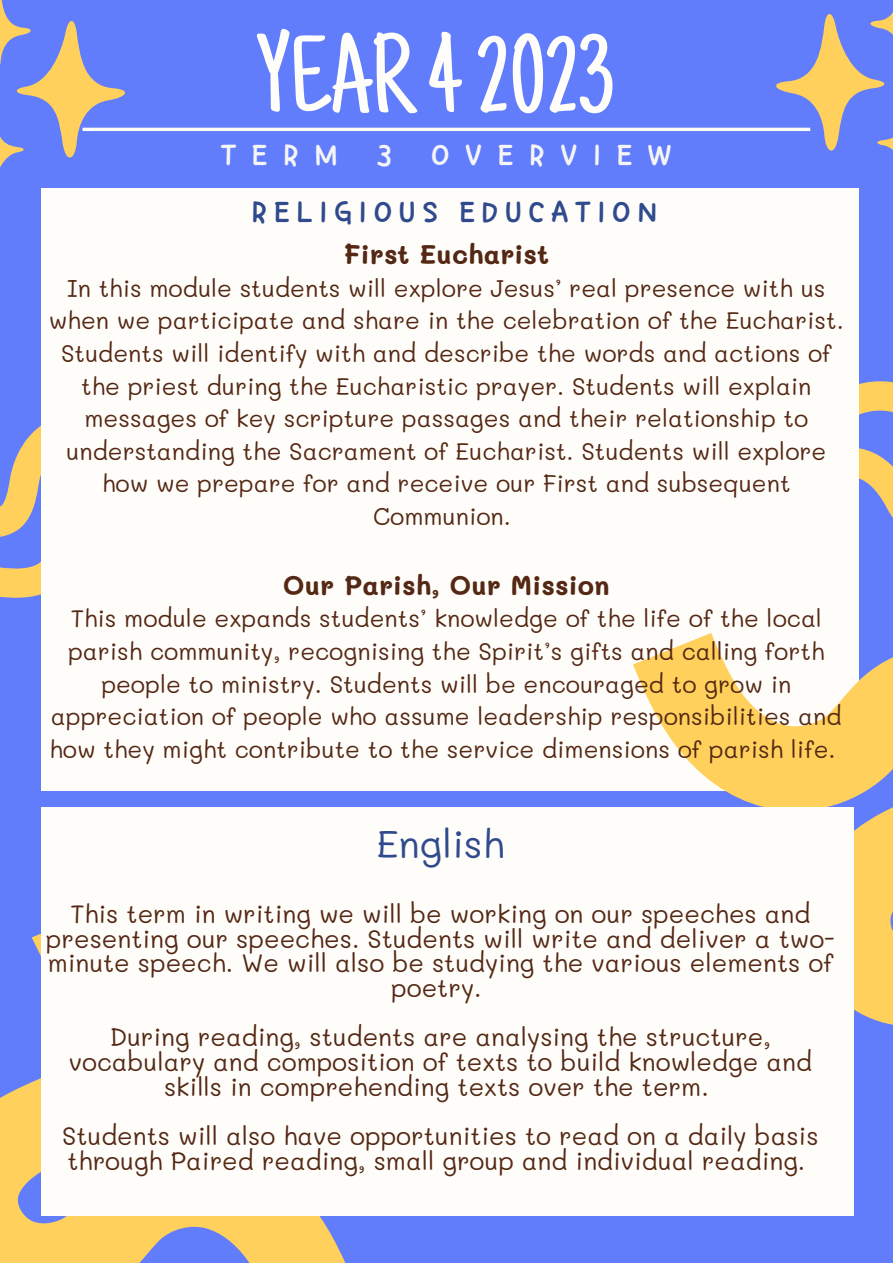
<style>
.page{position:relative;width:893px;height:1264px;background:#fff}
.page>*{position:absolute;margin:0;border:0;box-sizing:border-box;transform-origin:0 0}
.t1{font:111.6px "Just Another Hand";color:#fffdfa}
.t2{font:38.7px "Mali";color:#304a8e}
.t3{font:34.05px "TT Dalpangi R";letter-spacing:.185em;color:#304a8e}
.t4{font:34.05px "TT Dalpangi R";letter-spacing:.445em;color:#f5f5f5}
.t5{font:700 27px "Mali";color:#542814}
.t6{font:25.2px/24.8px "Mali";color:#542814;text-align:center}
.t7{font:24px/32.5px "Mali";color:#542814;text-align:center}
</style>
<div class="page">
<div style="left:0;top:0;width:892px;height:1262px;background:#617dfc"></div>
<hr style="left:82px;top:128px;width:728px;height:3px;background:#fffdfa">
<svg style="left:0;top:433px;width:41px;height:165px;fill:#ffd05b"></svg>
<svg style="left:859px;top:381px;width:33px;height:136px"></svg>
<div style="left:41px;top:188px;width:818px;height:603px;background:#fffdfa"></div>
<svg style="left:633px;top:633px;width:259px;height:446px;fill:#ffd05b"></svg>
<svg style="left:0;top:933px;width:356px;height:329px;fill:#ffd05b"></svg>
<div style="left:41px;top:807px;width:812px;height:408px;background:#fffdfa"></div>
<svg style="left:771px;top:13px;width:121px;height:138px"></svg>
<svg style="left:0;top:0;width:130px;height:168px"></svg>
<p class="t1" style="left:257px;top:33px;width:359px">YEAR4 2023</p>
<p class="t4" style="left:221px;top:138px;width:452px">TERM 3 OVERVIEW</p>
<p class="t3" style="left:251px;top:194px;width:408px">RELIGIOUS EDUCATION</p>
<p class="t5" style="left:343px;top:236px;width:207px">First Eucharist</p>
<p class="t7" style="left:49px;top:271px;width:796px">In this module students will explore Jesus’ real presence with us when we participate and share in the celebration of the Eucharist.<br>Students will identify with and describe the words and actions of the priest during the Eucharistic prayer. Students will explain messages of key scripture passages and their relationship to understanding the Sacrament of Eucharist. Students will explore how we prepare for and receive our First and subsequent Communion.</p>
<p class="t5" style="left:283px;top:566px;width:328px">Our Parish, Our Mission</p>
<p class="t7" style="left:49px;top:601px;width:793px">This module expands students’ knowledge of the life of the local parish community, recognising the Spirit’s gifts and calling forth people to ministry. Students will be encouraged to grow in appreciation of people who assume leadership responsibilities and how they might contribute to the service dimensions of parish life.</p>
<p class="t2" style="left:376px;top:816px;width:130px">English</p>
<p class="t6" style="left:46px;top:900px;width:790px">This term in writing we will be working on our speeches and presenting our speeches. Students will write and deliver a two&shy;minute speech. We will also be studying the various elements of poetry.</p>
<p class="t6" style="left:69px;top:1024px;width:744px">During reading, students are analysing the structure, vocabulary and composition of texts to build knowledge and skills in comprehending texts over the term.</p>
<p class="t6" style="left:62px;top:1122px;width:757px;text-align:left">Students will also have opportunities to read on a daily basis through Paired reading, small group and individual reading.</p>
</div>
